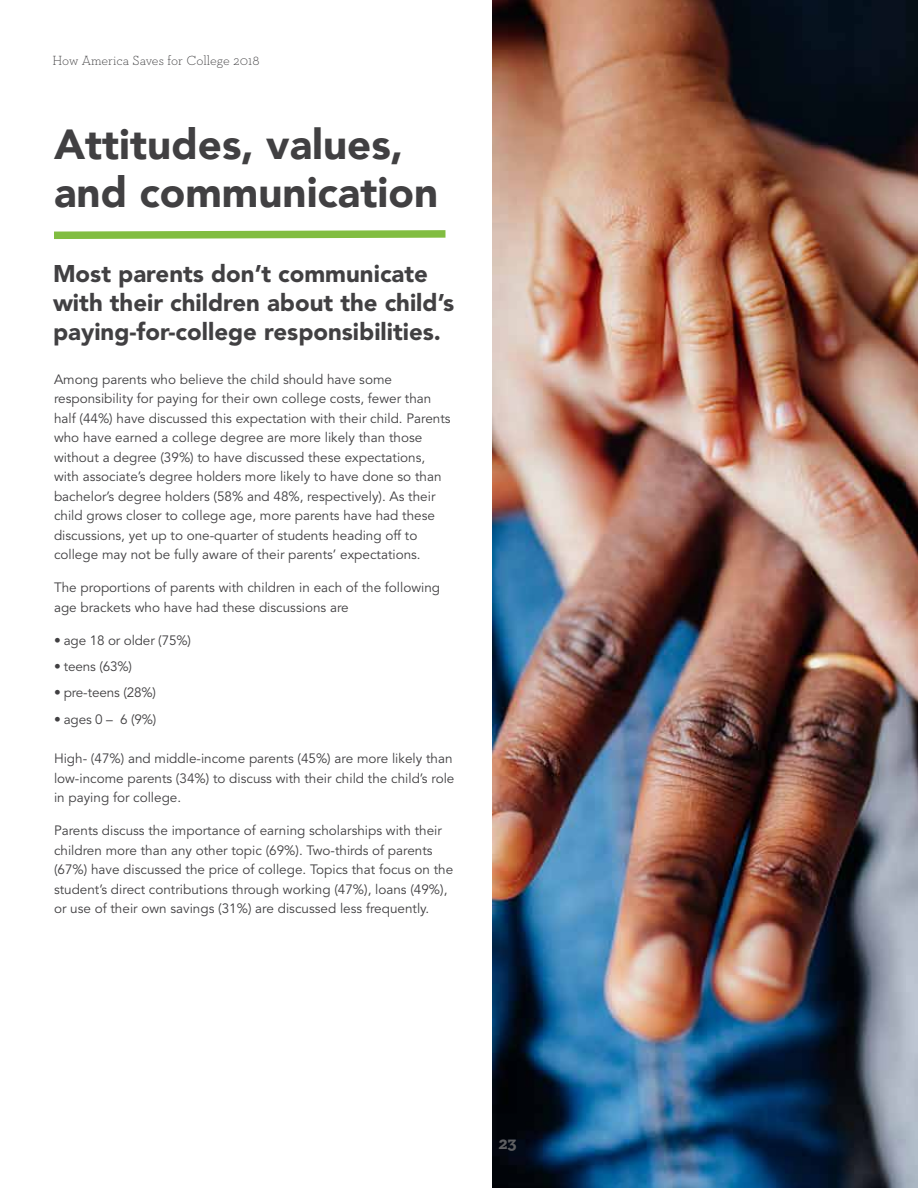
<style>
.page{position:relative;width:918px;height:1188px;background:#fff}
.page>*{position:absolute;margin:0;border:0;box-sizing:border-box;transform-origin:0 0}
.t1{font:900 42px/48px "Avenir";color:#414042}
.t2{font:900 24px/28.8px "Avenir LT Std";color:#414042}
.t3{font:700 18px "Neutraface Slab Text";color:#5f6062}
.t4{font:13.5px/19.5px "Avenir LT Std";color:#414042}
.t5{font:300 13.5px "Neutraface Slab Text";letter-spacing:-.005em;color:#414042}
</style>
<div class="page">
<svg style="left:54px;top:230px;width:392px;height:9px;background:#96c760"></svg>
<img style="left:493px;top:0;width:425px;height:1188px">
<p class="t5" style="left:52px;top:52px;width:209px">How America Saves for College 2018</p>
<h1 class="t1" style="left:54px;top:119px;width:386px">Attitudes, values, and communication</h1>
<h2 class="t2" style="left:53px;top:259px;width:403px">Most parents don’t communicate with their children about the child’s paying-for-college responsibilities.</h2>
<p class="t4" style="left:54px;top:370px;width:398px">Among parents who believe the child should have some responsibility for paying for their own college costs, fewer than half (44%) have discussed this expectation with their child. Parents who have earned a college degree are more likely than those without a degree (39%) to have discussed these expectations, with associate’s degree holders more likely to have done so than bachelor’s degree holders (58% and 48%, respectively). As their child grows closer to college age, more parents have had these discussions, yet up to one-quarter of students heading off to college may not be fully aware of their parents’ expectations.</p>
<p class="t4" style="left:54px;top:578px;width:388px">The proportions of parents with children in each of the following age brackets who have had these discussions are</p>
<p class="t4" style="left:54px;top:631px;width:139px">• age 18 or older (75%)</p>
<p class="t4" style="left:54px;top:657px;width:80px">• teens (63%)</p>
<p class="t4" style="left:54px;top:683px;width:104px">• pre-teens (28%)</p>
<p class="t4" style="left:54px;top:710px;width:104px">• ages 0 – 6 (9%)</p>
<p class="t4" style="left:54px;top:749px;width:402px">High- (47%) and middle-income parents (45%) are more likely than low-income parents (34%) to discuss with their child the child’s role in paying for college.</p>
<p class="t4" style="left:54px;top:821px;width:401px">Parents discuss the importance of earning scholarships with their children more than any other topic (69%). Two-thirds of parents (67%) have discussed the price of college. Topics that focus on the student’s direct contributions through working (47%), loans (49%), or use of their own savings (31%) are discussed less frequently.</p>
<h3 class="t3" style="left:499px;top:1131px;width:20px">23</h3>
</div>
